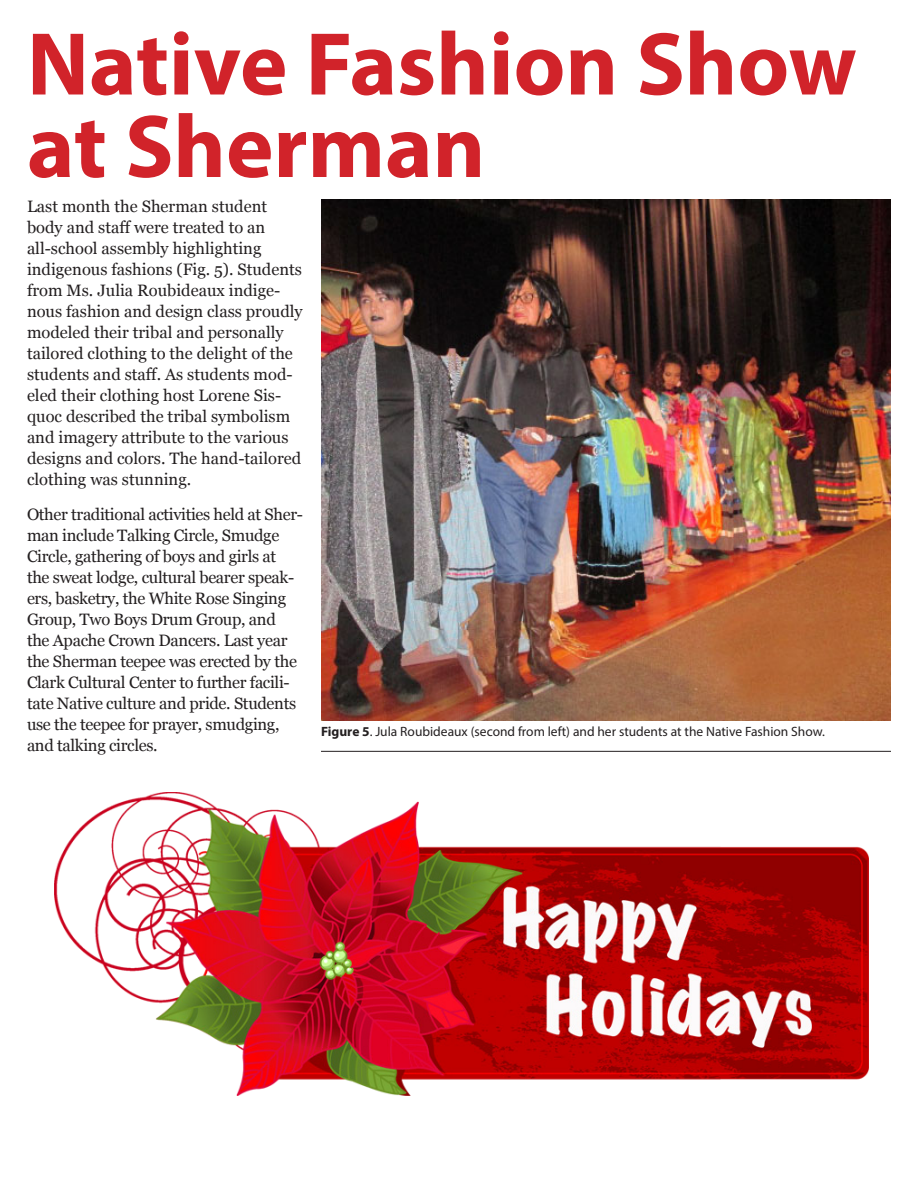
<style>
.page{position:relative;width:918px;height:1188px;background:#fff}
.page>*{position:absolute;margin:0;border:0;box-sizing:border-box;transform-origin:0 0}
.Subhead{font:700 90px/82.5px "Myriad Pro";color:#d1232a}
.Body_Text{font:16.5px/21px "Georgia";color:#231f20}
.Body_Text-2{font:16.5px/21px "Georgia";letter-spacing:-.02em;color:#231f20}
.Captions{font:13.5px "Myriad Pro";color:#231f20}
.s1{font-weight:700}
</style>
<div class="page">
<img style="left:322px;top:200px;width:568px;height:520px">
<hr style="left:321px;top:751px;width:570px;height:1px;background:#231f20">
<img style="left:54px;top:792px;width:815px;height:304px">
<p class="Subhead" style="left:27px;top:20px;width:831px">Native Fashion Show at Sherman</p>
<p class="Body_Text" style="left:27px;top:195px;width:277px">Last month the Sherman student body and staff were treated to an all-school assembly highlighting indigenous fashions (Fig. 5). Students from Ms. Julia Roubideaux indige&shy;nous fashion and design class proudly modeled their tribal and personally tailored clothing to the delight of the students and staff. As students mod&shy;eled their clothing host Lorene Sis&shy;quoc described the tribal symbolism and imagery attribute to the various designs and colors. The hand-tailored clothing was stunning.</p>
<p class="Body_Text-2" style="left:27px;top:503px;width:277px">Other traditional activities held at Sher&shy;man include Talking Circle, Smudge Circle, gathering of boys and girls at<br>the sweat lodge, cultural bearer speak&shy;ers, basketry, the White Rose Singing Group, Two Boys Drum Group, and<br>the Apache Crown Dancers. Last year the Sherman teepee was erected by the Clark Cultural Center to further facili&shy;tate Native culture and pride. Students use the teepee for prayer, smudging, and talking circles.</p>
<p class="Captions" style="left:321px;top:723px;width:505px"><span class="s1">Figure 5</span>. Jula Roubideaux (second from left) and her students at the Native Fashion Show.</p>
</div>
